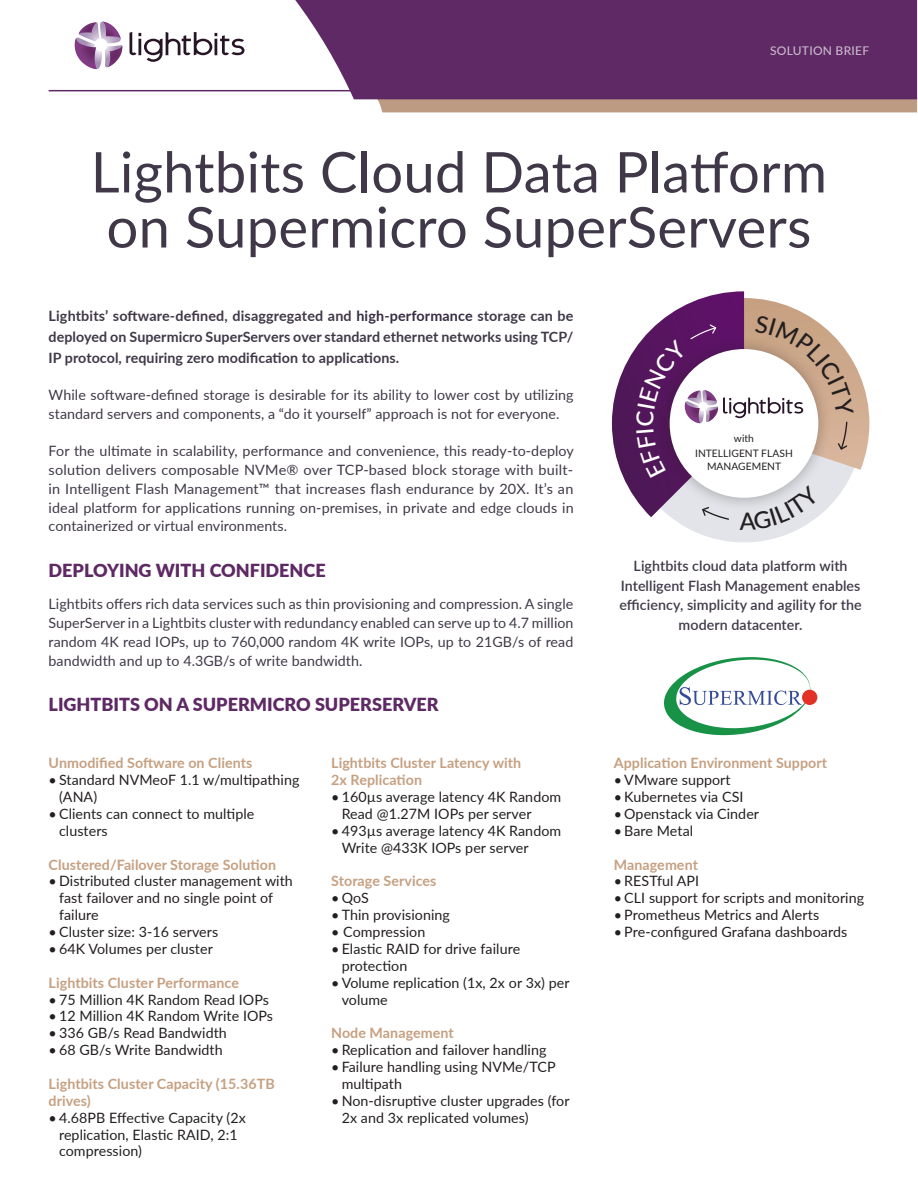
<style>
.page{position:relative;width:918px;height:1188px;background:#fff}
.page>*{position:absolute;margin:0;border:0;box-sizing:border-box;transform-origin:0 0}
.t1{font:56.25px/55.1px "Lato";letter-spacing:.005em;color:#403848}
.BODY{font:900 18px "Lato";color:#5e2964}
.BODY-2{font:14.25px/16.8px "Lato";letter-spacing:.005em;color:#231f20}
.BODY-3{font:14.25px/18.8px "Lato";letter-spacing:.005em;color:#403848;text-align:justify}
.BODY-4{font:700 14.25px/16.8px "Lato";letter-spacing:.005em;color:#c6a081}
.BODY-5{font:700 14.25px/21px "Lato";letter-spacing:.005em;color:#403848;text-align:justify}
.BODY-6{font:600 14.25px/19.5px "Lato";letter-spacing:.005em;color:#403848;text-align:center}
.t2{font:500 12px "Lato";letter-spacing:.02em;color:#cab8cc}
.BODY-7{font:10.2px/12.8px "Lato";letter-spacing:.005em;color:#231f20;text-align:center}
.s1{color:#362c43}
</style>
<div class="page">
<svg style="left:129px;top:32px;width:116px;height:30px"></svg>
<svg style="left:75px;top:22px;width:48px;height:47px"></svg>
<svg style="left:377px;top:99px;width:540px;height:13px;background:#ba9781"></svg>
<div style="left:295px;top:0;width:622px;height:99px;background:#5e2964"></div>
<hr style="left:49px;top:90px;width:374px;height:1px;background:#5e2964">
<svg style="left:664px;top:657px;width:146px;height:78px"></svg>
<div style="left:802px;top:690px;width:15px;height:15px;background:#e23228;border-radius:50%"></div>
<svg style="left:612px;top:291px;width:257px;height:239px"></svg>
<p class="t2" style="left:770px;top:42px;width:101px">SOLUTION BRIEF</p>
<p class="t1" style="left:91px;top:142px;width:738px">Lightbits Cloud Data Platform on Supermicro SuperServers</p>
<p class="BODY-5" style="left:49px;top:304px;width:526px">Lightbits’ software-defined, disaggregated and <span class="s1">high-performance</span> storage can be deployed on Supermicro SuperServers over standard ethernet networks using TCP/ IP protocol, requiring zero modification to applications.</p>
<p class="BODY-3" style="left:49px;top:385px;width:527px">While software-defined storage is desirable for its ability to lower cost by utilizing standard servers and components, a “do it yourself” approach is not for everyone.</p>
<p class="BODY-3" style="left:49px;top:441px;width:527px">For the ultimate in scalability, performance and convenience, this ready-to-deploy solution delivers composable NVMe® over TCP-based block storage with built&shy;in Intelligent Flash Management™ that increases flash endurance by 20X. It’s an ideal platform for applications running on-premises, in private and edge clouds in containerized or virtual environments.</p>
<p class="BODY" style="left:49px;top:557px;width:279px">DEPLOYING WITH CONFIDENCE</p>
<p class="BODY-3" style="left:49px;top:594px;width:526px">Lightbits offers rich data services such as thin provisioning and compression. A single SuperServer in a Lightbits cluster with redundancy enabled can serve up to 4.7 million random 4K read IOPs, up to 760,000 random 4K write IOPs, up to 21GB/s of read bandwidth and up to 4.3GB/s of write bandwidth.</p>
<p class="BODY" style="left:49px;top:691px;width:392px">LIGHTBITS ON A SUPERMICRO SUPERSERVER</p>
<p class="BODY-4" style="left:49px;top:754px;width:205px">Unmodified Software on Clients</p>
<p class="BODY-2" style="left:59px;top:771px;width:242px;text-indent:-10px">• Standard NVMeoF 1.1 w/multipathing (ANA)</p>
<p class="BODY-2" style="left:59px;top:805px;width:197px;text-indent:-10px">•Clients can connect to multiple clusters</p>
<p class="BODY-4" style="left:49px;top:855px;width:229px">Clustered/Failover Storage Solution</p>
<p class="BODY-2" style="left:59px;top:872px;width:235px;text-indent:-10px">• Distributed cluster management with fast failover and no single point of failure</p>
<p class="BODY-2" style="left:49px;top:923px;width:171px">•Cluster size: 3-16 servers</p>
<p class="BODY-2" style="left:49px;top:940px;width:166px">• 64K Volumes per cluster</p>
<p class="BODY-4" style="left:49px;top:974px;width:192px">Lightbits Cluster Performance</p>
<p class="BODY-2" style="left:49px;top:990px;width:222px">• 75 Million 4K Random Read IOPs</p>
<p class="BODY-2" style="left:49px;top:1007px;width:226px">• 12 Million 4K Random Write IOPs</p>
<p class="BODY-2" style="left:49px;top:1024px;width:180px">• 336 GB/s Read Bandwidth</p>
<p class="BODY-2" style="left:49px;top:1041px;width:176px">• 68 GB/s Write Bandwidth</p>
<p class="BODY-4" style="left:49px;top:1075px;width:228px">Lightbits Cluster Capacity (15.36TB drives)</p>
<p class="BODY-2" style="left:59px;top:1108px;width:188px;text-indent:-10px">• 4.68PB Effective Capacity (2x replication, Elastic RAID, 2:1 compression)</p>
<p class="BODY-4" style="left:331px;top:754px;width:192px">Lightbits Cluster Latency with</p>
<p class="BODY-4" style="left:331px;top:771px;width:92px">2x Replication</p>
<p class="BODY-2" style="left:342px;top:788px;width:221px;text-indent:-10px">• 160µs average latency 4K Random<br>Read @1.27M IOPs per server</p>
<p class="BODY-2" style="left:342px;top:822px;width:221px;text-indent:-10px">• 493µs average latency 4K Random<br>Write @433K IOPs per server</p>
<p class="BODY-4" style="left:331px;top:872px;width:107px">Storage Services</p>
<p class="BODY-2" style="left:331px;top:889px;width:39px">• QoS</p>
<p class="BODY-2" style="left:331px;top:906px;width:120px">• Thin provisioning</p>
<p class="BODY-2" style="left:331px;top:923px;width:96px">• Compression</p>
<p class="BODY-2" style="left:342px;top:940px;width:180px;text-indent:-10px">• Elastic RAID for drive failure protection</p>
<p class="BODY-2" style="left:342px;top:974px;width:229px;text-indent:-10px">•Volume replication (1x, 2x or 3x) per volume</p>
<p class="BODY-4" style="left:331px;top:1024px;width:124px">Node Management</p>
<p class="BODY-2" style="left:331px;top:1041px;width:217px">• Replication and failover handling</p>
<p class="BODY-2" style="left:342px;top:1058px;width:215px;text-indent:-10px">• Failure handling using NVMe/TCP multipath</p>
<p class="BODY-2" style="left:342px;top:1092px;width:229px;text-indent:-10px">• Non-disruptive cluster upgrades (for<br>2x and 3x replicated volumes)</p>
<p class="BODY-7" style="left:734px;top:431px;width:22px">with</p>
<p class="BODY-7" style="left:695px;top:447px;width:99px">INTELLIGENT FLASH<br>MANAGEMENT</p>
<p class="BODY-6" style="left:619px;top:556px;width:244px">Lightbits cloud data platform with Intelligent Flash Management enables efficiency, simplicity and agility for the modern datacenter.</p>
<p class="BODY-4" style="left:614px;top:754px;width:215px">Application Environment Support</p>
<p class="BODY-2" style="left:614px;top:771px;width:118px">•VMware support</p>
<p class="BODY-2" style="left:614px;top:788px;width:131px">•Kubernetes via CSI</p>
<p class="BODY-2" style="left:614px;top:805px;width:147px">• Openstack via Cinder</p>
<p class="BODY-2" style="left:614px;top:822px;width:81px">•Bare Metal</p>
<p class="BODY-4" style="left:614px;top:855px;width:86px">Management</p>
<p class="BODY-2" style="left:614px;top:872px;width:87px">• RESTful API</p>
<p class="BODY-2" style="left:614px;top:889px;width:252px">•CLI support for scripts and monitoring</p>
<p class="BODY-2" style="left:614px;top:906px;width:207px">• Prometheus Metrics and Alerts</p>
<p class="BODY-2" style="left:614px;top:923px;width:235px">• Pre-configured Grafana dashboards</p>
</div>
